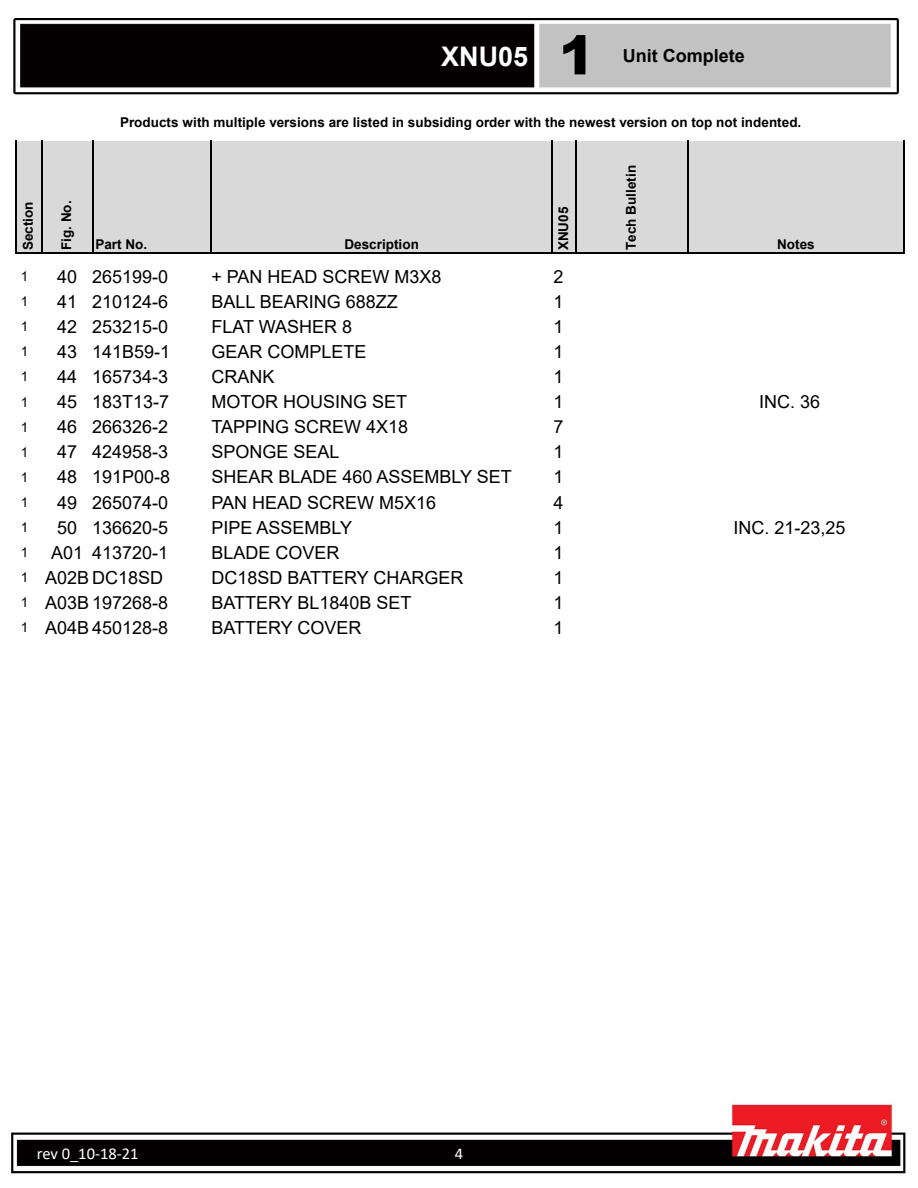
<style>
.page{position:relative;width:918px;height:1188px;background:#fff}
.page>*{position:absolute;margin:0;border:0;box-sizing:border-box;transform-origin:0 0}
.t1{font:700 27px "Arial";color:#fff}
.Title_Page_foot_note{font:18px "Arial";color:#000}
.t2{font:700 18px "Arial";color:#000}
.t3{font:16.5px "Calibri";color:#fff}
.t4{font:700 13.5px "Arial";color:#000}
.Title_Page_foot_note-2{font:13.5px "Arial";color:#000}
.s1{font-weight:900;font-size:54px;color:#000}
</style>
<div class="page">
<img style="left:10px;top:18px;width:896px;height:1156px">
<div style="left:17px;top:141px;width:887px;height:112px;background:#d9d9d9"></div>
<hr style="left:15px;top:141px;width:2px;height:113px;background:#000">
<hr style="left:41px;top:141px;width:2px;height:113px;background:#000">
<hr style="left:92px;top:141px;width:1px;height:113px;background:#000">
<hr style="left:210px;top:141px;width:1px;height:113px;background:#000">
<hr style="left:552px;top:141px;width:1px;height:113px;background:#000">
<hr style="left:575px;top:141px;width:2px;height:113px;background:#000">
<hr style="left:687px;top:141px;width:2px;height:113px;background:#000">
<hr style="left:903px;top:141px;width:2px;height:113px;background:#000">
<hr style="left:17px;top:252px;width:888px;height:2px;background:#000">
<h1 class="t1" style="left:441px;top:37px;width:155px">XNU05 <span class="s1">1</span></h1>
<p class="t2" style="left:623px;top:43px;width:124px">Unit Complete</p>
<p class="t4" style="left:19px;top:250px;width:50px;rotate:-90deg">Section</p>
<p class="t4" style="left:57px;top:250px;width:51px;rotate:-90deg">Fig. No.</p>
<p class="t4" style="left:120px;top:113px;width:683px">Products with multiple versions are listed in subsiding order with the newest version on top not indented.</p>
<p class="t4" style="left:95px;top:234px;width:53px">Part No.</p>
<p class="t4" style="left:344px;top:234px;width:76px">Description</p>
<p class="t4" style="left:554px;top:250px;width:45px;rotate:-90deg">XNU05</p>
<p class="t4" style="left:622px;top:250px;width:87px;rotate:-90deg">Tech Bulletin</p>
<p class="t4" style="left:777px;top:234px;width:39px">Notes</p>
<p class="Title_Page_foot_note-2" style="left:21px;top:267px;width:9px">1</p>
<p class="Title_Page_foot_note" style="left:57px;top:264px;width:22px">40</p>
<p class="Title_Page_foot_note" style="left:92px;top:264px;width:78px">265199-0</p>
<p class="Title_Page_foot_note" style="left:211px;top:264px;width:232px">+ PAN HEAD SCREW M3X8</p>
<p class="Title_Page_foot_note" style="left:553px;top:264px;width:12px">2</p>
<p class="Title_Page_foot_note-2" style="left:21px;top:292px;width:9px">1</p>
<p class="Title_Page_foot_note" style="left:57px;top:289px;width:22px">41</p>
<p class="Title_Page_foot_note" style="left:92px;top:289px;width:78px">210124-6</p>
<p class="Title_Page_foot_note" style="left:211px;top:289px;width:188px">BALL BEARING 688ZZ</p>
<p class="Title_Page_foot_note" style="left:553px;top:289px;width:12px">1</p>
<p class="Title_Page_foot_note-2" style="left:21px;top:317px;width:9px">1</p>
<p class="Title_Page_foot_note" style="left:57px;top:314px;width:22px">42</p>
<p class="Title_Page_foot_note" style="left:92px;top:314px;width:78px">253215-0</p>
<p class="Title_Page_foot_note" style="left:211px;top:314px;width:142px">FLAT WASHER 8</p>
<p class="Title_Page_foot_note" style="left:553px;top:314px;width:12px">1</p>
<p class="Title_Page_foot_note-2" style="left:21px;top:342px;width:9px">1</p>
<p class="Title_Page_foot_note" style="left:57px;top:339px;width:22px">43</p>
<p class="Title_Page_foot_note" style="left:92px;top:339px;width:80px">141B59-1</p>
<p class="Title_Page_foot_note" style="left:211px;top:339px;width:157px">GEAR COMPLETE</p>
<p class="Title_Page_foot_note" style="left:553px;top:339px;width:12px">1</p>
<p class="Title_Page_foot_note-2" style="left:21px;top:367px;width:9px">1</p>
<p class="Title_Page_foot_note" style="left:57px;top:364px;width:22px">44</p>
<p class="Title_Page_foot_note" style="left:92px;top:364px;width:78px">165734-3</p>
<p class="Title_Page_foot_note" style="left:211px;top:364px;width:64px">CRANK</p>
<p class="Title_Page_foot_note" style="left:553px;top:364px;width:12px">1</p>
<p class="Title_Page_foot_note-2" style="left:21px;top:392px;width:9px">1</p>
<p class="Title_Page_foot_note" style="left:57px;top:389px;width:22px">45</p>
<p class="Title_Page_foot_note" style="left:92px;top:389px;width:79px">183T13-7</p>
<p class="Title_Page_foot_note" style="left:211px;top:389px;width:197px">MOTOR HOUSING SET</p>
<p class="Title_Page_foot_note" style="left:553px;top:389px;width:12px">1</p>
<p class="Title_Page_foot_note" style="left:759px;top:389px;width:63px">INC. 36</p>
<p class="Title_Page_foot_note-2" style="left:21px;top:418px;width:9px">1</p>
<p class="Title_Page_foot_note" style="left:57px;top:415px;width:22px">46</p>
<p class="Title_Page_foot_note" style="left:92px;top:415px;width:78px">266326-2</p>
<p class="Title_Page_foot_note" style="left:211px;top:415px;width:198px">TAPPING SCREW 4X18</p>
<p class="Title_Page_foot_note" style="left:553px;top:415px;width:12px">7</p>
<p class="Title_Page_foot_note-2" style="left:21px;top:443px;width:9px">1</p>
<p class="Title_Page_foot_note" style="left:57px;top:440px;width:22px">47</p>
<p class="Title_Page_foot_note" style="left:92px;top:440px;width:78px">424958-3</p>
<p class="Title_Page_foot_note" style="left:211px;top:440px;width:130px">SPONGE SEAL</p>
<p class="Title_Page_foot_note" style="left:553px;top:440px;width:12px">1</p>
<p class="Title_Page_foot_note-2" style="left:21px;top:468px;width:9px">1</p>
<p class="Title_Page_foot_note" style="left:57px;top:465px;width:22px">48</p>
<p class="Title_Page_foot_note" style="left:92px;top:465px;width:80px">191P00-8</p>
<p class="Title_Page_foot_note" style="left:211px;top:465px;width:302px">SHEAR BLADE 460 ASSEMBLY SET</p>
<p class="Title_Page_foot_note" style="left:553px;top:465px;width:12px">1</p>
<p class="Title_Page_foot_note-2" style="left:21px;top:493px;width:9px">1</p>
<p class="Title_Page_foot_note" style="left:57px;top:490px;width:22px">49</p>
<p class="Title_Page_foot_note" style="left:92px;top:490px;width:78px">265074-0</p>
<p class="Title_Page_foot_note" style="left:211px;top:490px;width:226px">PAN HEAD SCREW M5X16</p>
<p class="Title_Page_foot_note" style="left:553px;top:490px;width:12px">4</p>
<p class="Title_Page_foot_note-2" style="left:21px;top:518px;width:9px">1</p>
<p class="Title_Page_foot_note" style="left:57px;top:515px;width:22px">50</p>
<p class="Title_Page_foot_note" style="left:92px;top:515px;width:78px">136620-5</p>
<p class="Title_Page_foot_note" style="left:211px;top:515px;width:142px">PIPE ASSEMBLY</p>
<p class="Title_Page_foot_note" style="left:553px;top:515px;width:12px">1</p>
<p class="Title_Page_foot_note" style="left:734px;top:515px;width:114px">INC. 21-23,25</p>
<p class="Title_Page_foot_note-2" style="left:21px;top:543px;width:9px">1</p>
<p class="Title_Page_foot_note" style="left:51px;top:540px;width:34px">A01</p>
<p class="Title_Page_foot_note" style="left:92px;top:540px;width:78px">413720-1</p>
<p class="Title_Page_foot_note" style="left:211px;top:540px;width:130px">BLADE COVER</p>
<p class="Title_Page_foot_note" style="left:553px;top:540px;width:12px">1</p>
<p class="Title_Page_foot_note-2" style="left:21px;top:568px;width:9px">1</p>
<p class="Title_Page_foot_note" style="left:45px;top:565px;width:119px">A02B DC18SD</p>
<p class="Title_Page_foot_note" style="left:211px;top:565px;width:254px">DC18SD BATTERY CHARGER</p>
<p class="Title_Page_foot_note" style="left:553px;top:565px;width:12px">1</p>
<p class="Title_Page_foot_note-2" style="left:21px;top:593px;width:9px">1</p>
<p class="Title_Page_foot_note" style="left:45px;top:590px;width:124px">A03B 197268-8</p>
<p class="Title_Page_foot_note" style="left:211px;top:590px;width:202px">BATTERY BL1840B SET</p>
<p class="Title_Page_foot_note" style="left:553px;top:590px;width:12px">1</p>
<p class="Title_Page_foot_note-2" style="left:21px;top:618px;width:9px">1</p>
<p class="Title_Page_foot_note" style="left:45px;top:615px;width:124px">A04B 450128-8</p>
<p class="Title_Page_foot_note" style="left:211px;top:615px;width:152px">BATTERY COVER</p>
<p class="Title_Page_foot_note" style="left:553px;top:615px;width:12px">1</p>
<p class="t3" style="left:37px;top:1142px;width:103px">rev 0_10-18-21</p>
<p class="t3" style="left:455px;top:1142px;width:10px">4</p>
</div>
